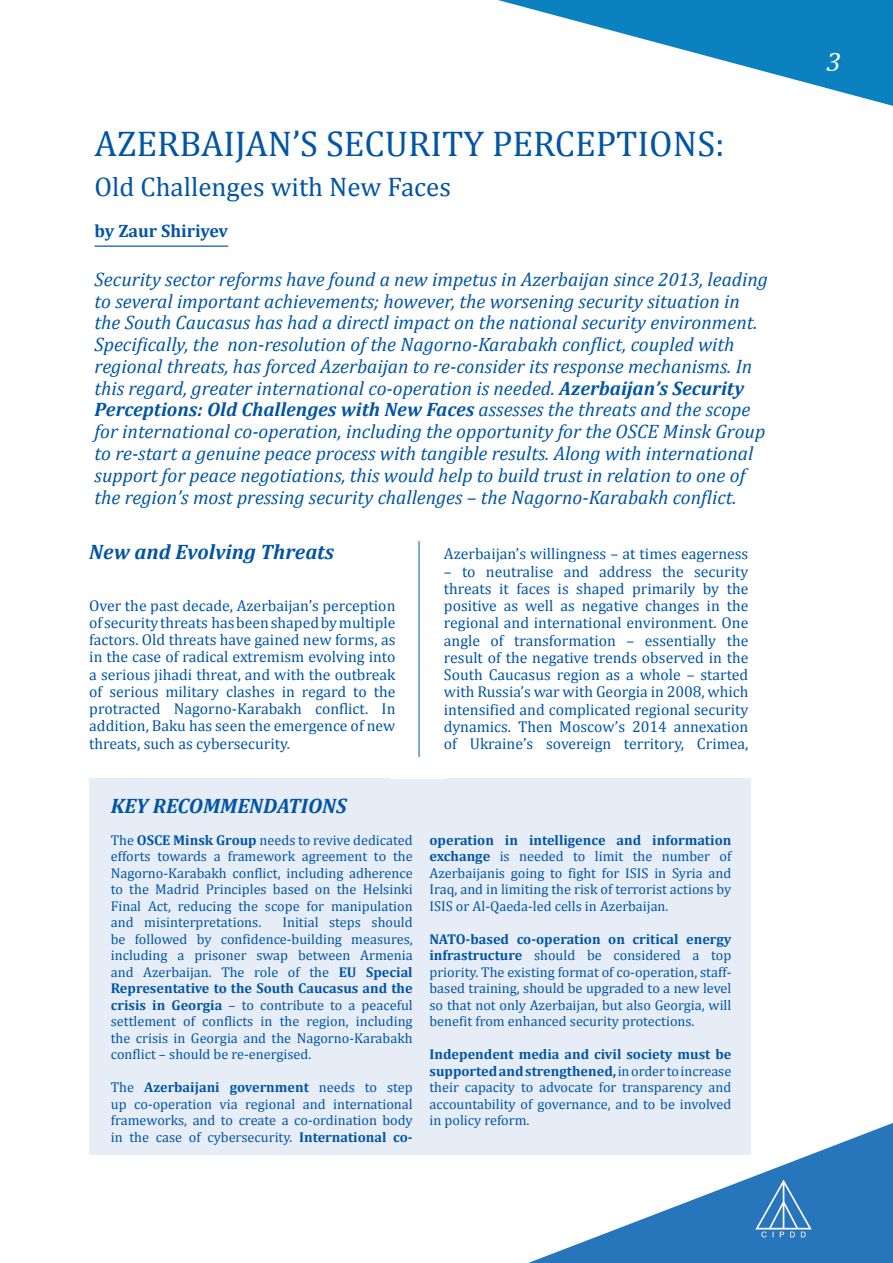
<style>
.page{position:relative;width:893px;height:1263px;background:#fff}
.page>*{position:absolute;margin:0;border:0;box-sizing:border-box;transform-origin:0 0}
.t1{font:36px "Cambria";color:#0155a5}
.Lower_case_main_head{font:27px "Cambria";color:#0155a5}
.t2{font:italic 27px "Cambria";color:#fff}
.Subhead{font:italic 700 21px "Cambria";color:#0155a5}
.t3{font:italic 19.5px/21.8px "Cambria";color:#0155a5}
.Author_byline{font:700 18px "Cambria";color:#0155a5}
.Body_text{font:15.75px/17.2px "Cambria";color:#0155a5;text-align:justify}
.t4{font:14.25px/16.5px "Cambria";color:#0155a5;text-align:justify}
.s1{font-weight:700}
</style>
<div class="page">
<svg style="left:500px;top:1115px;width:393px;height:148px"></svg>
<hr style="left:419px;top:128px;width:1px;height:1026px;background:#0155a5">
<img style="left:752px;top:1178px;width:62px;height:62px">
<svg style="left:498px;top:0;width:395px;height:106px"></svg>
<div style="left:89px;top:778px;width:661px;height:376px;background:#e6edf7"></div>
<div style="left:95px;top:128px;width:682px;height:413px;background:#fff"></div>
<hr style="left:95px;top:246px;width:133px;height:1px;background:#0155a5">
<div style="left:391px;top:757px;width:55px;height:21px;background:#fff"></div>
<p class="t1" style="left:95px;top:122px;width:632px">AZERBAIJAN’S SECURITY PERCEPTIONS:</p>
<p class="Lower_case_main_head" style="left:95px;top:171px;width:358px">Old Challenges with New Faces</p>
<p class="Author_byline" style="left:95px;top:218px;width:135px">by Zaur Shiriyev</p>
<p class="t3" style="left:95px;top:267px;width:675px">Security sector reforms have found a new impetus in Azerbaijan since 2013, leading to several important achievements; however, the worsening security situation in the South Caucasus has had a directl impact on the national security environment.<br>Specifically, the non-resolution of the Nagorno-Karabakh conflict, coupled with regional threats, has forced Azerbaijan to re-consider its response mechanisms. In this regard, greater international co-operation is needed. <span class="s1">Azerbaijan’s Security Perceptions: Old Challenges with New Faces</span> assesses the threats and the scope for international co-operation, including the opportunity for the OSCE Minsk Group to re-start a genuine peace process with tangible results. Along with international support for peace negotiations, this would help to build trust in relation to one of the region’s most pressing security challenges – the Nagorno-Karabakh conflict.</p>
<p class="Subhead" style="left:89px;top:537px;width:246px">New and Evolving Threats</p>
<p class="Body_text" style="left:89px;top:597px;width:308px">Over the past decade, Azerbaijan’s perception of security threats has been shaped by multiple factors. Old threats have gained new forms, as in the case of radical extremism evolving into a serious jihadi threat, and with the outbreak of serious military clashes in regard to the protracted Nagorno-Karabakh conflict. In addition, Baku has seen the emergence of new threats, such as cybersecurity.</p>
<p class="Body_text" style="left:444px;top:545px;width:306px">Azerbaijan’s willingness – at times eagerness</p>
<p class="Body_text" style="left:444px;top:562px;width:306px">– to neutralise and address the security threats it faces is shaped primarily by the positive as well as negative changes in the regional and international environment. One angle of transformation – essentially the result of the negative trends observed in the South Caucasus region as a whole – started with Russia’s war with Georgia in 2008, which intensified and complicated regional security dynamics. Then Moscow’s 2014 annexation of Ukraine’s sovereign territory, Crimea,</p>
<p class="Subhead" style="left:111px;top:791px;width:237px">KEY RECOMMENDATIONS</p>
<p class="t4" style="left:111px;top:831px;width:303px">The <span class="s1">OSCE Minsk Group</span> needs to revive dedicated efforts towards a framework agreement to the Nagorno-Karabakh conflict, including adherence to the Madrid Principles based on the Helsinki Final Act, reducing the scope for manipulation and misinterpretations.</p>
<p class="t4" style="left:111px;top:914px;width:303px;text-indent:172px">Initial steps should be followed by confidence-building measures, including a prisoner swap between Armenia and Azerbaijan. The role of the <span class="s1">EU Special Representative to the South Caucasus and the crisis in Georgia</span> – to contribute to a peaceful settlement of conflicts in the region, including the crisis in Georgia and the Nagorno-Karabakh conflict – should be re-energised.</p>
<p class="t4" style="left:111px;top:1079px;width:303px">The <span class="s1">Azerbaijani government</span> needs to step up co-operation via regional and international frameworks, and to create a co-ordination body in the case of cybersecurity. <span class="s1">International co-</span></p>
<p class="t4" style="left:429px;top:831px;width:303px"><span class="s1">operation in intelligence and information exchange</span> is needed to limit the number of Azerbaijanis going to fight for ISIS in Syria and Iraq, and in limiting the risk of terrorist actions by ISIS or Al-Qaeda-led cells in Azerbaijan.</p>
<p class="t4" style="left:429px;top:930px;width:303px"><span class="s1">NATO-based co-operation on critical energy infrastructure</span> should be considered a top priority. The existing format of co-operation, staff&shy;based training, should be upgraded to a new level so that not only Azerbaijan, but also Georgia, will benefit from enhanced security protections.</p>
<p class="t4" style="left:429px;top:1046px;width:303px"><span class="s1">Independent media and civil society must be supported and strengthened,</span> in order to increase their capacity to advocate for transparency and accountability of governance, and to be involved in policy reform.</p>
<h2 class="t2" style="left:826px;top:43px;width:16px">3</h2>
</div>
